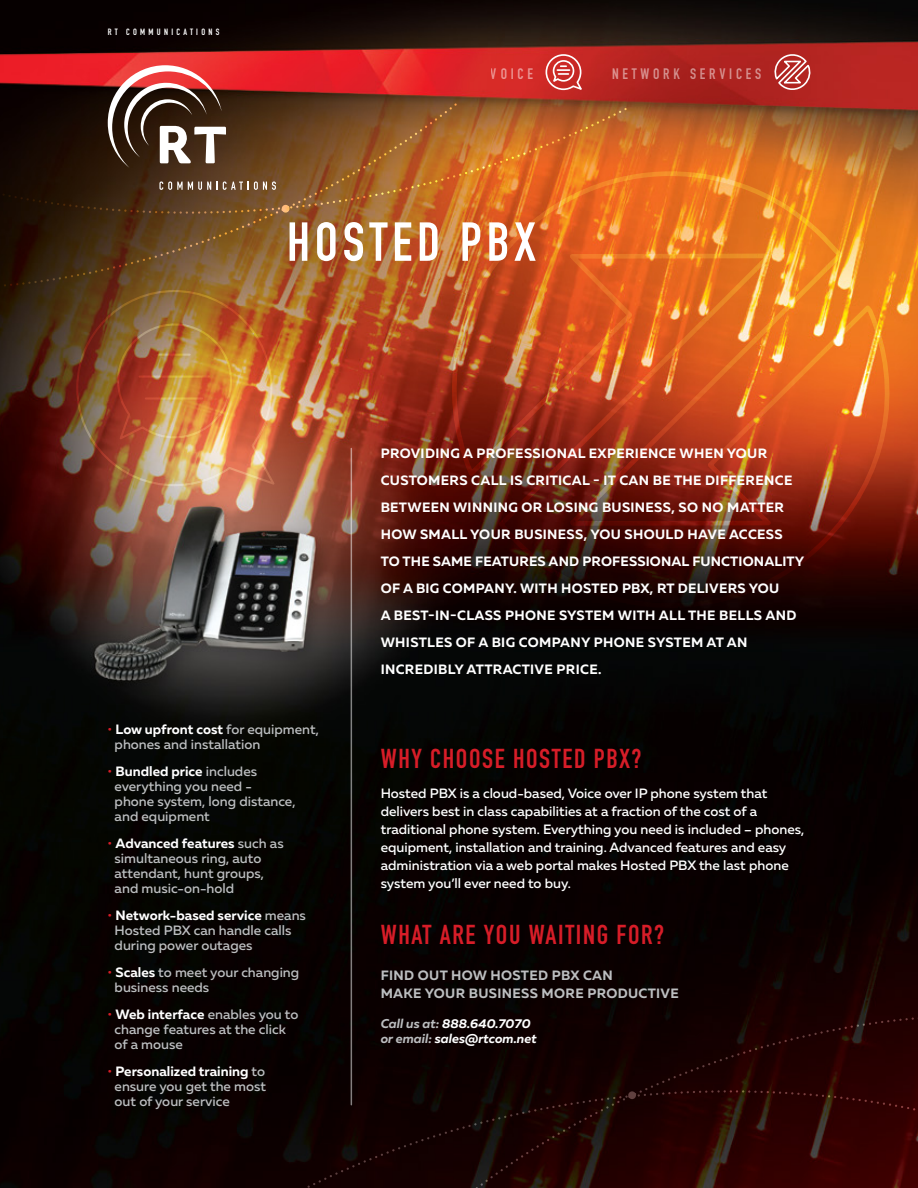
<style>
.page{position:relative;width:918px;height:1188px;background:#fff}
.page>*{position:absolute;margin:0;border:0;box-sizing:border-box;transform-origin:0 0}
.t1{font:54px "DIN Engschrift";letter-spacing:.09em;color:#fff}
.t2{font:27px "DIN Engschrift";letter-spacing:.06em;color:#d71d28}
.t3{font:15px "DIN Engschrift";letter-spacing:.25em;color:#fff}
.t4{font:500 13.5px/15px "Muller";color:#bcbec0}
.t5{font:700 13.5px/27px "Muller";letter-spacing:.025em;color:#fff}
.t6{font:500 13.5px/18px "Muller";color:#fff}
.t7{font:700 13.5px/18px "Muller";letter-spacing:.025em;color:#bcbec0}
.t8{font:italic 700 12.75px/15px "Muller";color:#fff}
.t9{font:9px "DIN Engschrift";letter-spacing:.37em;color:#fff}
.s1{color:#d71d28}
.s2{font-weight:700;color:#fff}
.s3{color:#bcbec0}
</style>
<div class="page">
<img style="left:0;top:0;width:918px;height:1188px">
<img style="left:76px;top:290px;width:199px;height:196px">
<hr style="left:158px;top:354px;width:32px;height:2px;background:#fff">
<hr style="left:140px;top:376px;width:68px;height:2px;background:#fff">
<hr style="left:146px;top:397px;width:56px;height:3px;background:#fff">
<svg style="left:774px;top:51px;width:37px;height:42px;background:#c35957"></svg>
<svg style="left:545px;top:53px;width:38px;height:38px"></svg>
<img style="left:452px;top:171px;width:437px;height:437px">
<img style="left:463px;top:103px;width:169px;height:175px">
<img style="left:0;top:100px;width:463px;height:188px">
<svg style="left:282px;top:205px;width:7px;height:8px"></svg>
<svg style="left:286px;top:1026px;width:169px;height:162px;background:#0e0101"></svg>
<svg style="left:455px;top:1016px;width:463px;height:172px;background:#210302"></svg>
<div style="left:628px;top:1091px;width:8px;height:8px;background:#60403f;border-radius:50%"></div>
<hr style="left:351px;top:448px;width:1px;height:657px;background:#fff">
<svg style="left:108px;top:65px;width:118px;height:103px"></svg>
<svg style="left:159px;top:181px;width:117px;height:9px"></svg>
<p class="t9" style="left:108px;top:26px;width:113px">RT COMMUNICATIONS</p>
<p class="t3" style="left:491px;top:65px;width:44px">VOICE</p>
<p class="t3" style="left:612px;top:65px;width:151px">NETWORK SERVICES</p>
<h1 class="t1" style="left:287px;top:210px;width:250px">HOSTED PBX</h1>
<p class="t5" style="left:381px;top:440px;width:425px">PROVIDING A PROFESSIONAL EXPERIENCE WHEN YOUR CUSTOMERS CALL IS CRITICAL - IT CAN BE THE DIFFERENCE BETWEEN WINNING OR LOSING BUSINESS, SO NO MATTER HOW SMALL YOUR BUSINESS, YOU SHOULD HAVE ACCESS TO THE SAME FEATURES AND PROFESSIONAL FUNCTIONALITY OF A BIG COMPANY. WITH HOSTED PBX, RT DELIVERS YOU<br>A BEST-IN-CLASS PHONE SYSTEM WITH ALL THE BELLS AND WHISTLES OF A BIG COMPANY PHONE SYSTEM AT AN INCREDIBLY ATTRACTIVE PRICE.</p>
<p class="t4" style="left:115px;top:722px;width:206px;text-indent:-7px"><span class="s1">•</span> <span class="s2">Low upfront cost</span> for equipment, phones and installation</p>
<p class="t4" style="left:115px;top:764px;width:182px;text-indent:-7px"><span class="s1">•</span> <span class="s2">Bundled price</span> includes everything you need -<br>phone system, long distance, and equipment</p>
<p class="t4" style="left:115px;top:836px;width:171px;text-indent:-7px"><span class="s1">•</span> <span class="s2">Advanced features</span> such as simultaneous ring, auto attendant, hunt groups, and music-on-hold</p>
<p class="t4" style="left:115px;top:908px;width:193px;text-indent:-7px"><span class="s1">•</span> <span class="s2">Network-based service</span> means<br>Hosted PBX can handle calls during power outages</p>
<p class="t4" style="left:115px;top:965px;width:186px;text-indent:-7px"><span class="s1">•</span> <span class="s2">Scales</span> to meet your changing business needs</p>
<p class="t4" style="left:115px;top:1007px;width:185px;text-indent:-7px"><span class="s1">•</span> <span class="s2">Web interface</span> enables you to change features at the click of a mouse</p>
<p class="t4" style="left:115px;top:1064px;width:153px;text-align:justify;text-indent:-7px"><span class="s1">•</span> <span class="s2">Personalized training</span> to ensure you get the most out of your service</p>
<h2 class="t2" style="left:381px;top:743px;width:262px">WHY CHOOSE HOSTED PBX?</h2>
<p class="t6" style="left:381px;top:784px;width:425px">Hosted PBX is a cloud-based, Voice over IP phone system that delivers best in class capabilities at a fraction of the cost of a traditional phone system. Everything you need is included – phones, equipment, installation and training. Advanced features and easy administration via a web portal makes Hosted PBX the last phone system you’ll ever need to buy.</p>
<h2 class="t2" style="left:381px;top:918px;width:285px">WHAT ARE YOU WAITING FOR?</h2>
<p class="t7" style="left:381px;top:966px;width:300px">FIND OUT HOW HOSTED PBX CAN<br>MAKE YOUR BUSINESS MORE PRODUCTIVE</p>
<p class="t8" style="left:381px;top:1016px;width:157px"><span class="s3">Call us at:</span> 888.640.7070 <span class="s3">or email:</span> sales@rtcom.net</p>
</div>
